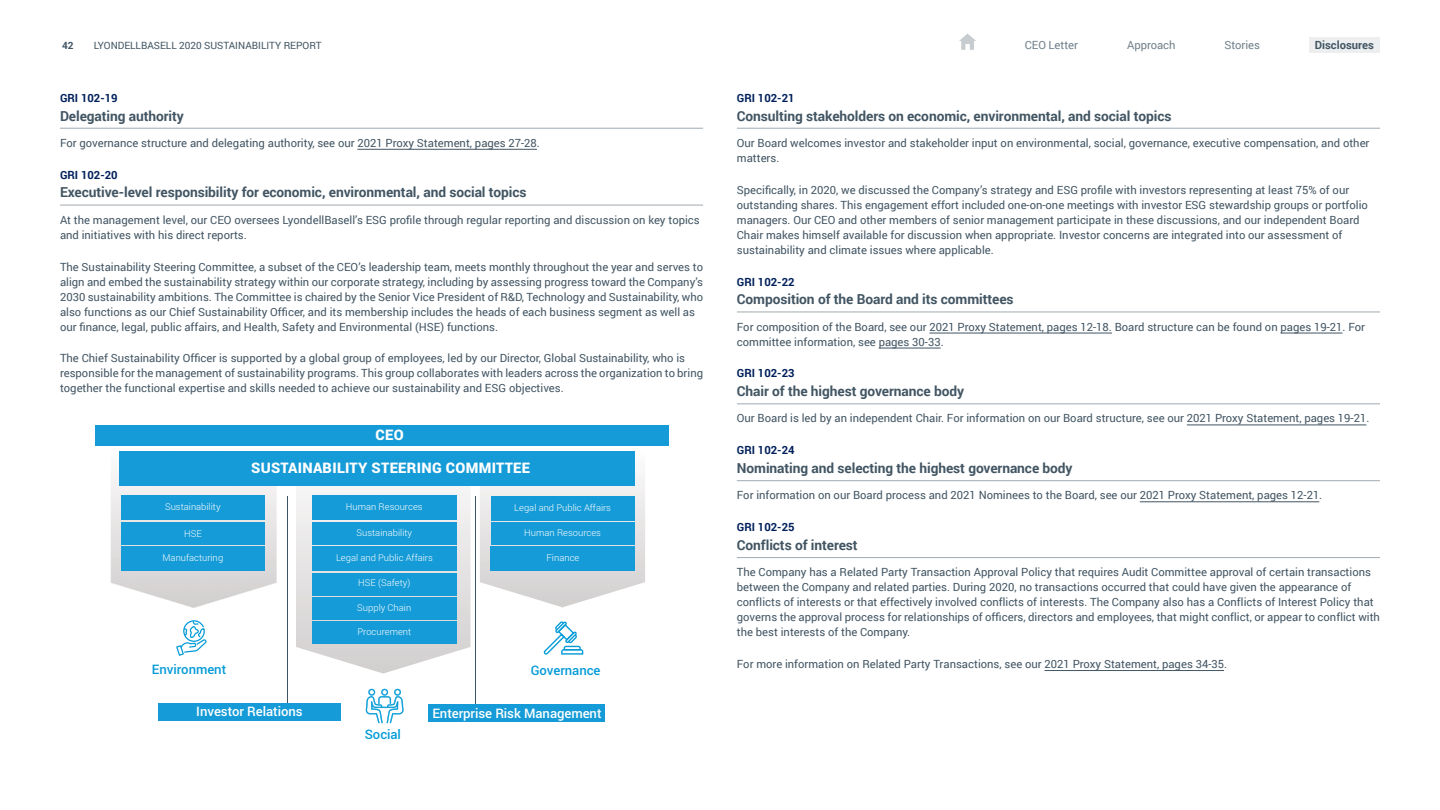
<style>
.page{position:relative;width:1440px;height:810px;background:#fff}
.page>*{position:absolute;margin:0;border:0;box-sizing:border-box;transform-origin:0 0}
.t1{font:900 14.62px "Roboto";letter-spacing:.02em;color:#fff}
.t2{font:700 13.75px "Roboto";letter-spacing:-.005em;color:#425563}
.t3{font:500 13.12px "Roboto";letter-spacing:-.005em;color:#fff}
.t4{font:500 13.12px "Roboto";letter-spacing:-.005em;color:#059bd8}
.t5{font:11.25px/15px "Roboto";color:#425563}
.t6{font:700 11.25px "Roboto";color:#00205b}
.t7{font:11.25px "Roboto";letter-spacing:-.005em;color:#71808a}
.t8{font:700 11.25px "Roboto";color:#425563}
.t9{font:10px "Roboto";color:#425563}
.t10{font:700 10px "Roboto";color:#425563}
.t11{font:300 9.38px "Roboto";color:#fff}
</style>
<div class="page">
<svg style="left:296px;top:451px;width:175px;height:223px"></svg>
<svg style="left:480px;top:451px;width:165px;height:156px"></svg>
<img style="left:111px;top:451px;width:165px;height:156px">
<div style="left:95px;top:426px;width:573px;height:20px;background:#159bd7"></div>
<div style="left:312px;top:597px;width:144px;height:23px;background:#159bd7"></div>
<div style="left:491px;top:547px;width:144px;height:24px;background:#159bd7"></div>
<div style="left:312px;top:522px;width:144px;height:23px;background:#159bd7"></div>
<div style="left:121px;top:547px;width:144px;height:24px;background:#159bd7"></div>
<div style="left:312px;top:547px;width:145px;height:24px;background:#159bd7"></div>
<hr style="left:287px;top:496px;width:1px;height:215px;background:#3e5567">
<hr style="left:476px;top:496px;width:1px;height:215px;background:#3e5567">
<div style="left:119px;top:452px;width:516px;height:34px;background:#159bd7"></div>
<div style="left:121px;top:522px;width:144px;height:23px;background:#159bd7"></div>
<div style="left:312px;top:496px;width:144px;height:24px;background:#159bd7"></div>
<div style="left:491px;top:522px;width:144px;height:23px;background:#159bd7"></div>
<div style="left:121px;top:496px;width:144px;height:24px;background:#159bd7"></div>
<div style="left:491px;top:496px;width:144px;height:24px;background:#159bd7"></div>
<div style="left:428px;top:705px;width:176px;height:17px;background:#159bd7"></div>
<div style="left:312px;top:573px;width:144px;height:22px;background:#159bd7"></div>
<div style="left:312px;top:622px;width:144px;height:22px;background:#159bd7"></div>
<div style="left:158px;top:703px;width:183px;height:17px;background:#159bd7"></div>
<svg style="left:544px;top:621px;width:39px;height:34px"></svg>
<svg style="left:176px;top:620px;width:31px;height:36px"></svg>
<svg style="left:366px;top:689px;width:38px;height:34px"></svg>
<hr style="left:737px;top:128px;width:643px;height:1px;background:#a0aab1">
<hr style="left:737px;top:311px;width:643px;height:1px;background:#a0aab1">
<hr style="left:929px;top:333px;width:183px;height:1px;background:#425563">
<hr style="left:1281px;top:333px;width:62px;height:1px;background:#425563">
<hr style="left:879px;top:348px;width:62px;height:1px;background:#425563">
<hr style="left:737px;top:403px;width:643px;height:1px;background:#a0aab1">
<hr style="left:1187px;top:425px;width:179px;height:1px;background:#425563">
<hr style="left:737px;top:480px;width:643px;height:1px;background:#a0aab1">
<hr style="left:1140px;top:502px;width:179px;height:1px;background:#425563">
<hr style="left:737px;top:557px;width:643px;height:1px;background:#a0aab1">
<hr style="left:1045px;top:670px;width:179px;height:1px;background:#425563">
<hr style="left:60px;top:128px;width:643px;height:1px;background:#a0aab1">
<hr style="left:357px;top:149px;width:180px;height:1px;background:#425563">
<hr style="left:60px;top:205px;width:643px;height:1px;background:#a0aab1">
<div style="left:1309px;top:37px;width:71px;height:16px;background:#eceeef"></div>
<svg style="left:959px;top:34px;width:17px;height:16px"></svg>
<p class="t10" style="left:62px;top:39px;width:13px">42</p>
<p class="t9" style="left:94px;top:39px;width:229px">LYONDELLBASELL 2020 SUSTAINABILITY REPORT</p>
<p class="t7" style="left:1025px;top:37px;width:55px">CEO Letter</p>
<p class="t7" style="left:1127px;top:37px;width:50px">Approach</p>
<p class="t7" style="left:1224px;top:37px;width:37px">Stories</p>
<p class="t8" style="left:1315px;top:37px;width:61px">Disclosures</p>
<p class="t6" style="left:60px;top:90px;width:59px">GRI 102-19</p>
<p class="t2" style="left:60px;top:106px;width:125px">Delegating authority</p>
<p class="t5" style="left:60px;top:135px;width:481px">For governance structure and delegating authority, see our 2021 Proxy Statement, pages 27-28.</p>
<p class="t6" style="left:60px;top:167px;width:59px">GRI 102-20</p>
<p class="t2" style="left:60px;top:183px;width:468px">Executive-level responsibility for economic, environmental, and social topics</p>
<p class="t5" style="left:60px;top:212px;width:641px">At the management level, our CEO oversees LyondellBasell’s ESG profile through regular reporting and discussion on key topics and initiatives with his direct reports.</p>
<p class="t5" style="left:60px;top:259px;width:645px">The Sustainability Steering Committee, a subset of the CEO’s leadership team, meets monthly throughout the year and serves to align and embed the sustainability strategy within our corporate strategy, including by assessing progress toward the Company’s 2030 sustainability ambitions. The Committee is chaired by the Senior Vice President of R&amp;D, Technology and Sustainability, who also functions as our Chief Sustainability Officer, and its membership includes the heads of each business segment as well as our finance, legal, public affairs, and Health, Safety and Environmental (HSE) functions.</p>
<p class="t5" style="left:60px;top:350px;width:645px">The Chief Sustainability Officer is supported by a global group of employees, led by our Director, Global Sustainability, who is responsible for the management of sustainability programs. This group collaborates with leaders across the organization to bring together the functional expertise and skills needed to achieve our sustainability and ESG objectives.</p>
<p class="t1" style="left:376px;top:424px;width:30px">CEO</p>
<p class="t1" style="left:251px;top:457px;width:280px">SUSTAINABILITY STEERING COMMITTEE</p>
<p class="t11" style="left:165px;top:501px;width:57px">Sustainability</p>
<p class="t11" style="left:514px;top:501px;width:98px">Legal and Public Affairs</p>
<p class="t11" style="left:346px;top:501px;width:78px">Human Resources</p>
<p class="t11" style="left:184px;top:527px;width:19px">HSE</p>
<p class="t11" style="left:356px;top:526px;width:57px">Sustainability</p>
<p class="t11" style="left:163px;top:551px;width:62px">Manufacturing</p>
<p class="t11" style="left:336px;top:551px;width:98px">Legal and Public Affairs</p>
<p class="t11" style="left:358px;top:577px;width:54px">HSE (Safety)</p>
<p class="t11" style="left:357px;top:601px;width:55px">Supply Chain</p>
<p class="t11" style="left:357px;top:626px;width:55px">Procurement</p>
<p class="t11" style="left:524px;top:526px;width:78px">Human Resources</p>
<p class="t11" style="left:546px;top:551px;width:34px">Finance</p>
<p class="t4" style="left:152px;top:660px;width:76px">Environment</p>
<p class="t4" style="left:531px;top:661px;width:71px">Governance</p>
<p class="t3" style="left:196px;top:702px;width:108px">Investor Relations</p>
<p class="t3" style="left:432px;top:704px;width:171px">Enterprise Risk Management</p>
<p class="t4" style="left:365px;top:725px;width:38px">Social</p>
<p class="t6" style="left:737px;top:90px;width:59px">GRI 102-21</p>
<p class="t2" style="left:737px;top:106px;width:436px">Consulting stakeholders on economic, environmental, and social topics</p>
<p class="t5" style="left:737px;top:135px;width:634px">Our Board welcomes investor and stakeholder input on environmental, social, governance, executive compensation, and other matters.</p>
<p class="t5" style="left:737px;top:182px;width:633px">Specifically, in 2020, we discussed the Company’s strategy and ESG profile with investors representing at least 75% of our outstanding shares. This engagement effort included one-on-one meetings with investor ESG stewardship groups or portfolio managers. Our CEO and other members of senior management participate in these discussions, and our independent Board Chair makes himself available for discussion when appropriate. Investor concerns are integrated into our assessment of sustainability and climate issues where applicable.</p>
<p class="t6" style="left:737px;top:274px;width:59px">GRI 102-22</p>
<p class="t2" style="left:737px;top:290px;width:278px">Composition of the Board and its committees</p>
<p class="t5" style="left:737px;top:319px;width:630px">For composition of the Board, see our 2021 Proxy Statement, pages 12-18. Board structure can be found on pages 19-21. For committee information, see pages 30-33.</p>
<p class="t6" style="left:737px;top:365px;width:59px">GRI 102-23</p>
<p class="t2" style="left:737px;top:382px;width:229px">Chair of the highest governance body</p>
<p class="t5" style="left:737px;top:410px;width:634px">Our Board is led by an independent Chair. For information on our Board structure, see our 2021 Proxy Statement, pages 19-21.</p>
<p class="t6" style="left:737px;top:442px;width:59px">GRI 102-24</p>
<p class="t2" style="left:737px;top:458px;width:337px">Nominating and selecting the highest governance body</p>
<p class="t5" style="left:737px;top:487px;width:587px">For information on our Board process and 2021 Nominees to the Board, see our 2021 Proxy Statement, pages 12-21.</p>
<p class="t6" style="left:737px;top:519px;width:59px">GRI 102-25</p>
<p class="t2" style="left:737px;top:535px;width:122px">Conflicts of interest</p>
<p class="t5" style="left:737px;top:564px;width:645px">The Company has a Related Party Transaction Approval Policy that requires Audit Committee approval of certain transactions between the Company and related parties. During 2020, no transactions occurred that could have given the appearance of conflicts of interests or that effectively involved conflicts of interests. The Company also has a Conflicts of Interest Policy that governs the approval process for relationships of officers, directors and employees, that might conflict, or appear to conflict with the best interests of the Company.</p>
<p class="t5" style="left:737px;top:656px;width:492px">For more information on Related Party Transactions, see our 2021 Proxy Statement, pages 34-35.</p>
</div>
